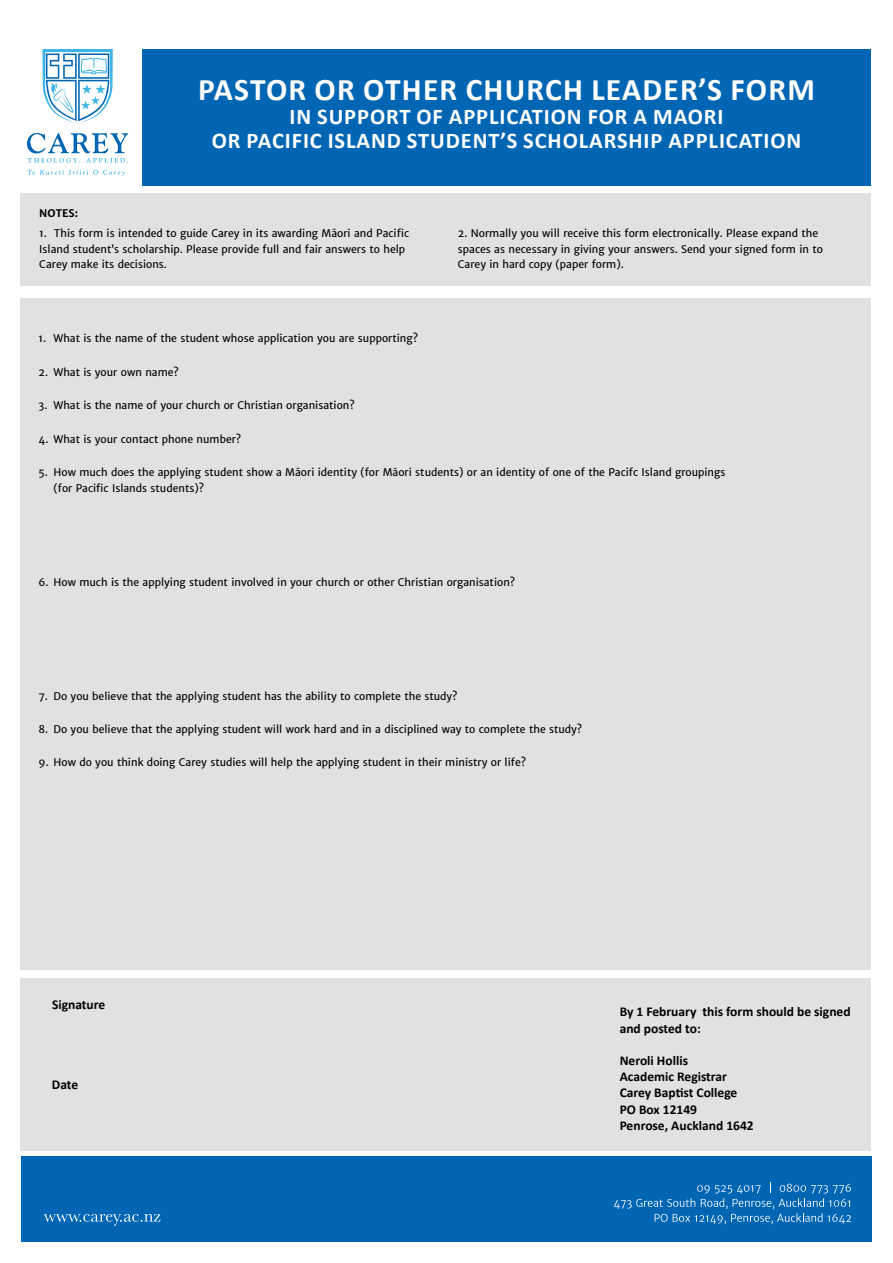
<style>
.page{position:relative;width:893px;height:1263px;background:#fff}
.page>*{position:absolute;margin:0;border:0;box-sizing:border-box;transform-origin:0 0}
.t1{font:700 31.5px "Calibri";letter-spacing:.04em;color:#fff}
.t2{font:700 22.5px/24px "Calibri";letter-spacing:.04em;color:#fff;text-align:center}
.t3{font:700 13.5px/16.2px "Calibri";color:#000}
.t4{font:10.5px/15.6px "Merriweather Sans";color:#000}
.t5{font:700 10.5px "Merriweather Sans";color:#000}
</style>
<div class="page">
<div style="left:21px;top:978px;width:850px;height:172px;background:#e0e1e2"></div>
<div style="left:21px;top:1156px;width:850px;height:86px;background:#0066b3"></div>
<div style="left:142px;top:49px;width:729px;height:136px;background:#0066b3"></div>
<div style="left:21px;top:193px;width:850px;height:93px;background:#e0e1e2"></div>
<svg style="left:28px;top:170px;width:97px;height:6px"></svg>
<svg style="left:27px;top:133px;width:101px;height:30px"></svg>
<svg style="left:42px;top:49px;width:71px;height:75px"></svg>
<svg style="left:44px;top:1214px;width:116px;height:12px"></svg>
<svg style="left:614px;top:1182px;width:237px;height:42px"></svg>
<div style="left:21px;top:298px;width:850px;height:671px;background:#e0e1e2"></div>
<h1 class="t1" style="left:198px;top:70px;width:618px">PASTOR OR OTHER CHURCH LEADER’S FORM</h1>
<h2 class="t2" style="left:212px;top:104px;width:591px">IN SUPPORT OF APPLICATION FOR A MAORI<br>OR PACIFIC ISLAND STUDENT’S SCHOLARSHIP APPLICATION</h2>
<p class="t5" style="left:39px;top:207px;width:40px">NOTES:</p>
<p class="t4" style="left:39px;top:226px;width:371px">1. This form is intended to guide Carey in its awarding Māori and Pacific<br>Island student’s scholarship. Please provide full and fair answers to help<br>Carey make its decisions.</p>
<p class="t4" style="left:458px;top:226px;width:367px">2. Normally you will receive this form electronically. Please expand the spaces as necessary in giving your answers. Send your signed form in to<br>Carey in hard copy (paper form).</p>
<p class="t4" style="left:38px;top:331px;width:381px">1. What is the name of the student whose application you are supporting?</p>
<p class="t4" style="left:38px;top:364px;width:142px">2. What is your own name?</p>
<p class="t4" style="left:38px;top:398px;width:318px">3. What is the name of your church or Christian organisation?</p>
<p class="t4" style="left:38px;top:431px;width:204px">4. What is your contact phone number?</p>
<p class="t4" style="left:54px;top:465px;width:673px;text-indent:-15px">5. How much does the applying student show a Māori identity (for Māori students) or an identity of one of the Pacifc Island groupings (for Pacific Islands students)?</p>
<p class="t4" style="left:38px;top:575px;width:478px">6. How much is the applying student involved in your church or other Christian organisation?</p>
<p class="t4" style="left:38px;top:688px;width:421px">7. Do you believe that the applying student has the ability to complete the study?</p>
<p class="t4" style="left:38px;top:721px;width:545px">8. Do you believe that the applying student will work hard and in a disciplined way to complete the study?</p>
<p class="t4" style="left:38px;top:755px;width:489px">9. How do you think doing Carey studies will help the applying student in their ministry or life?</p>
<p class="t3" style="left:52px;top:996px;width:55px">Signature</p>
<p class="t3" style="left:52px;top:1076px;width:28px">Date</p>
<p class="t3" style="left:620px;top:1003px;width:232px">By 1 February this form should be signed and posted to:</p>
<p class="t3" style="left:620px;top:1052px;width:136px">Neroli Hollis<br>Academic Registrar<br>Carey Baptist College<br>PO Box 12149<br>Penrose, Auckland 1642</p>
</div>
